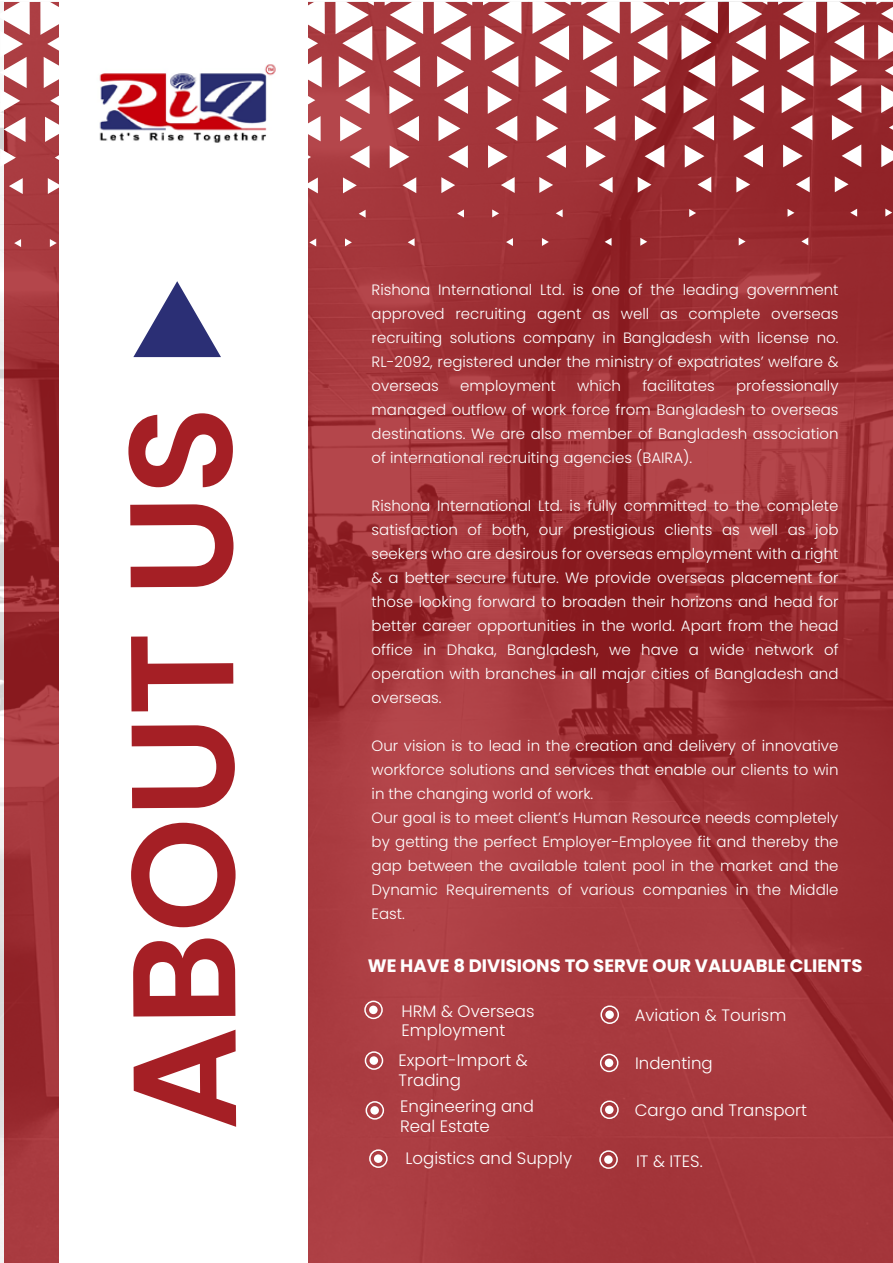
<style>
.page{position:relative;width:893px;height:1263px;background:#fff}
.page>*{position:absolute;margin:0;border:0;box-sizing:border-box;transform-origin:0 0}
.t1{font:600 146.1px "Poppins";letter-spacing:-.01em;color:#a51f25}
.t2{font:700 18px "Poppins";color:#fff}
.t3{font:300 16.5px/20px "Poppins";color:#fff}
.t4{font:300 15px/24px "Poppins";color:#fff;text-align:justify}
</style>
<div class="page">
<img style="left:0;top:1px;width:893px;height:1262px">
<div style="left:59px;top:2px;width:249px;height:1261px;background:#fff"></div>
<svg style="left:501px;top:177px;width:14px;height:16px"></svg>
<svg style="left:441px;top:177px;width:14px;height:16px"></svg>
<svg style="left:402px;top:177px;width:14px;height:16px"></svg>
<svg style="left:343px;top:177px;width:14px;height:16px"></svg>
<svg style="left:308px;top:177px;width:10px;height:16px"></svg>
<svg style="left:48px;top:178px;width:11px;height:16px"></svg>
<svg style="left:9px;top:178px;width:14px;height:16px"></svg>
<svg style="left:506px;top:238px;width:7px;height:8px"></svg>
<svg style="left:408px;top:238px;width:7px;height:8px"></svg>
<svg style="left:345px;top:238px;width:7px;height:8px"></svg>
<svg style="left:309px;top:238px;width:7px;height:8px"></svg>
<svg style="left:50px;top:239px;width:7px;height:8px"></svg>
<svg style="left:14px;top:239px;width:7px;height:8px"></svg>
<svg style="left:885px;top:66px;width:8px;height:9px"></svg>
<svg style="left:0;top:1px;width:30px;height:141px"></svg>
<svg style="left:492px;top:209px;width:7px;height:8px"></svg>
<svg style="left:457px;top:210px;width:7px;height:7px"></svg>
<svg style="left:885px;top:209px;width:7px;height:8px"></svg>
<svg style="left:850px;top:209px;width:7px;height:8px"></svg>
<svg style="left:359px;top:210px;width:7px;height:8px"></svg>
<svg style="left:801px;top:237px;width:7px;height:8px"></svg>
<svg style="left:739px;top:238px;width:7px;height:8px"></svg>
<svg style="left:640px;top:238px;width:7px;height:8px"></svg>
<svg style="left:605px;top:238px;width:7px;height:8px"></svg>
<svg style="left:542px;top:238px;width:7px;height:8px"></svg>
<svg style="left:788px;top:209px;width:6px;height:8px"></svg>
<svg style="left:689px;top:209px;width:7px;height:8px"></svg>
<svg style="left:556px;top:209px;width:7px;height:8px"></svg>
<svg style="left:876px;top:1px;width:17px;height:58px"></svg>
<svg style="left:881px;top:85px;width:12px;height:28px"></svg>
<svg style="left:434px;top:1px;width:38px;height:167px"></svg>
<svg style="left:483px;top:1px;width:38px;height:167px"></svg>
<svg style="left:335px;top:1px;width:39px;height:167px"></svg>
<svg style="left:385px;top:1px;width:38px;height:167px"></svg>
<svg style="left:237px;top:1px;width:39px;height:1px"></svg>
<svg style="left:286px;top:1px;width:39px;height:167px"></svg>
<svg style="left:139px;top:1px;width:38px;height:1px"></svg>
<svg style="left:188px;top:1px;width:38px;height:1px"></svg>
<svg style="left:889px;top:125px;width:4px;height:5px"></svg>
<svg style="left:835px;top:176px;width:13px;height:16px"></svg>
<svg style="left:796px;top:176px;width:14px;height:16px"></svg>
<svg style="left:736px;top:177px;width:14px;height:15px"></svg>
<svg style="left:697px;top:177px;width:14px;height:16px"></svg>
<svg style="left:827px;top:1px;width:39px;height:166px"></svg>
<svg style="left:729px;top:1px;width:38px;height:166px"></svg>
<svg style="left:778px;top:1px;width:38px;height:166px"></svg>
<svg style="left:881px;top:144px;width:12px;height:23px"></svg>
<svg style="left:680px;top:1px;width:38px;height:167px"></svg>
<svg style="left:40px;top:1px;width:39px;height:168px"></svg>
<svg style="left:90px;top:1px;width:38px;height:1px"></svg>
<svg style="left:638px;top:177px;width:13px;height:16px"></svg>
<svg style="left:599px;top:177px;width:14px;height:16px"></svg>
<svg style="left:539px;top:177px;width:14px;height:16px"></svg>
<svg style="left:631px;top:1px;width:38px;height:167px"></svg>
<svg style="left:532px;top:1px;width:39px;height:167px"></svg>
<svg style="left:581px;top:1px;width:39px;height:167px"></svg>
<svg style="left:0;top:149px;width:16px;height:18px"></svg>
<svg style="left:133px;top:281px;width:88px;height:76px"></svg>
<img style="left:99px;top:64px;width:177px;height:79px">
<div style="left:605px;top:1010px;width:9px;height:9px;background:#fff;border-radius:50%"></div>
<div style="left:600px;top:1005px;width:19px;height:19px;border:2px solid #fff;border-radius:50%"></div>
<div style="left:370px;top:1056px;width:8px;height:9px;background:#fff;border-radius:50%"></div>
<div style="left:365px;top:1051px;width:18px;height:19px;border:2px solid #fff;border-radius:50%"></div>
<div style="left:370px;top:1106px;width:9px;height:9px;background:#fff;border-radius:50%"></div>
<div style="left:366px;top:1101px;width:18px;height:19px;border:2px solid #fff;border-radius:50%"></div>
<div style="left:605px;top:1059px;width:8px;height:8px;background:#fff;border-radius:50%"></div>
<div style="left:600px;top:1054px;width:18px;height:18px;border:2px solid #fff;border-radius:50%"></div>
<div style="left:605px;top:1105px;width:9px;height:9px;background:#fff;border-radius:50%"></div>
<div style="left:600px;top:1100px;width:19px;height:19px;border:2px solid #fff;border-radius:50%"></div>
<div style="left:374px;top:1154px;width:8px;height:9px;background:#fff;border-radius:50%"></div>
<div style="left:369px;top:1149px;width:19px;height:19px;border:2px solid #fff;border-radius:50%"></div>
<div style="left:604px;top:1155px;width:9px;height:9px;background:#fff;border-radius:50%"></div>
<div style="left:599px;top:1150px;width:19px;height:19px;border:2px solid #fff;border-radius:50%"></div>
<div style="left:369px;top:1005px;width:9px;height:9px;background:#fff;border-radius:50%"></div>
<div style="left:364px;top:1000px;width:19px;height:19px;border:2px solid #fff;border-radius:50%"></div>
<h1 class="t1" style="left:98px;top:1130px;width:728px;rotate:-90deg">ABOUT US</h1>
<p class="t4" style="left:372px;top:277px;width:468px">Rishona International Ltd. is one of the leading government approved recruiting agent as well as complete overseas recruiting solutions company in Bangladesh with license no.<br>RL-2092, registered under the ministry of expatriates’ welfare &amp; overseas</p>
<p class="t4" style="left:372px;top:373px;width:468px;text-indent:364px">professionally managed outflow of work force from Bangladesh to overseas destinations. We are also member of Bangladesh association of international recruiting agencies (BAIRA).</p>
<p class="t4" style="left:372px;top:493px;width:468px">Rishona International Ltd. is fully committed to the complete satisfaction of both, our prestigious clients as well as job seekers who are desirous for overseas employment with a right &amp; a better secure future. We provide overseas placement for those looking forward to broaden their horizons and head for better career opportunities in the world. Apart from the head office in Dhaka, Bangladesh, we have a wide network of operation with branches in all major cities of Bangladesh and overseas.</p>
<p class="t4" style="left:372px;top:733px;width:468px;text-align:left">Our vision is to lead in the creation and delivery of innovative workforce solutions and services that enable our clients to win in the changing world of work.<br>Our goal is to meet client’s Human Resource needs completely by getting the perfect Employer-Employee fit and thereby the gap between the available talent pool in the market and the Dynamic Requirements of various companies in the Middle East.</p>
<p class="t4" style="left:460px;top:373px;width:97px">employment</p>
<p class="t4" style="left:577px;top:373px;width:45px">which</p>
<p class="t4" style="left:642px;top:373px;width:74px">facilitates</p>
<p class="t2" style="left:368px;top:955px;width:496px">WE HAVE 8 DIVISIONS TO SERVE OUR VALUABLE CLIENTS</p>
<p class="t3" style="left:402px;top:1001px;width:134px">HRM &amp; Overseas<br>Employment</p>
<p class="t3" style="left:398px;top:1051px;width:131px">Export-Import &amp;<br>Trading</p>
<p class="t3" style="left:400px;top:1096px;width:135px">Engineering and<br>Real Estate</p>
<p class="t3" style="left:406px;top:1149px;width:168px">Logistics and Supply</p>
<p class="t3" style="left:635px;top:1005px;width:153px">Aviation &amp; Tourism</p>
<p class="t3" style="left:635px;top:1053px;width:79px">Indenting</p>
<p class="t3" style="left:635px;top:1100px;width:174px">Cargo and Transport</p>
<p class="t3" style="left:636px;top:1151px;width:68px">IT &amp; ITES.</p>
</div>
